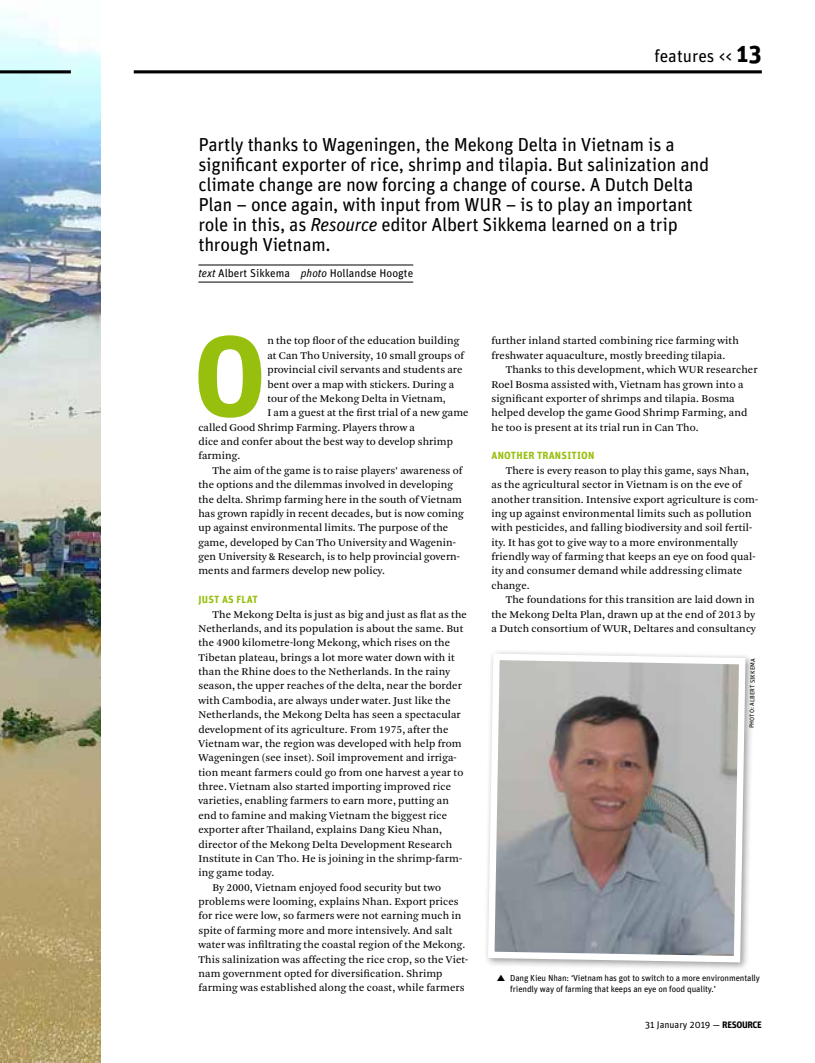
<style>
.page{position:relative;width:815px;height:1063px;background:#fff}
.page>*{position:absolute;margin:0;border:0;box-sizing:border-box;transform-origin:0 0}
.t1{font:700 114.25px "Unit OT";color:#97bf0d}
.t2{font:18.75px/20px "Unit OT";letter-spacing:-.015em;color:#000}
.t3{font:17.5px "Unit OT";color:#000}
.t4{font:11.25px "Unit OT";color:#000}
.t5{font:10.88px/14.4px "Arnhem Blond";letter-spacing:.01em;color:#000}
.t6{font:700 10.38px "Unit OT";letter-spacing:.02em;color:#97bf0d}
.t7{font:9.62px "Unit OT";color:#000}
.t8{font:8.75px/11.2px "Unit OT";letter-spacing:-.015em;color:#000}
.t9{font:6.25px "Unit OT";color:#000}
.s1{font-weight:700;font-size:25px}
.s2{font-style:italic}
.s3{font-size:9.38px}
.s4{font-weight:700;font-size:9.38px}
</style>
<div class="page">
<img style="left:0;top:13px;width:101px;height:1050px">
<hr style="left:0;top:70px;width:71px;height:3px;background:#000">
<hr style="left:134px;top:70px;width:628px;height:3px;background:#000">
<hr style="left:198px;top:282px;width:215px;height:1px;background:#000">
<hr style="left:198px;top:265px;width:215px;height:1px;background:#000">
<div style="left:484px;top:650px;width:270px;height:321px;background:#000;opacity:.4"></div>
<svg style="left:485px;top:650px;width:264px;height:316px;background:#a9a6a6"></svg>
<h3 class="t3" style="left:655px;top:46px;width:109px">features &lt;&lt; <span class="s1">13</span></h3>
<p class="t2" style="left:198px;top:135px;width:512px">Partly thanks to Wageningen, the Mekong Delta in Vietnam is a significant exporter of rice, shrimp and tilapia. But salinization and climate change are now forcing a change of course. A Dutch Delta Plan – once again, with input from WUR – is to play an important role in this, as <span class="s2">Resource</span> editor Albert Sikkema learned on a trip through Vietnam.</p>
<p class="t4" style="left:198px;top:267px;width:216px"><span class="s2">text</span> Albert Sikkema <span class="s2">photo</span> Hollandse Hoogte</p>
<h1 class="t1" style="left:193px;top:307px;width:75px">O</h1>
<p class="t5" style="left:267px;top:334px;width:194px">n the top floor of the education building</p>
<p class="t5" style="left:267px;top:348px;width:198px">at Can Tho University, 10 small groups of</p>
<p class="t5" style="left:267px;top:363px;width:197px">provincial civil servants and students are</p>
<p class="t5" style="left:267px;top:377px;width:188px">bent over a map with stickers. During a</p>
<p class="t5" style="left:267px;top:391px;width:180px">tour of the Mekong Delta in Vietnam,</p>
<p class="t5" style="left:267px;top:406px;width:203px">I am a guest at the first trial of a new game</p>
<p class="t5" style="left:198px;top:420px;width:218px">called Good Shrimp Farming. Players throw a</p>
<p class="t5" style="left:198px;top:435px;width:256px">dice and confer about the best way to develop shrimp</p>
<p class="t5" style="left:198px;top:449px;width:43px">farming.</p>
<p class="t5" style="left:213px;top:463px;width:251px">The aim of the game is to raise players’ awareness of</p>
<p class="t5" style="left:198px;top:478px;width:256px">the options and the dilemmas involved in developing</p>
<p class="t5" style="left:198px;top:492px;width:265px">the delta. Shrimp farming here in the south of Vietnam</p>
<p class="t5" style="left:198px;top:506px;width:267px">has grown rapidly in recent decades, but is now coming</p>
<p class="t5" style="left:198px;top:521px;width:251px">up against environmental limits. The purpose of the</p>
<p class="t5" style="left:198px;top:535px;width:259px">game, developed by Can Tho University and Wagenin-</p>
<p class="t5" style="left:198px;top:550px;width:263px">gen University &amp; Research, is to help provincial govern-</p>
<p class="t5" style="left:198px;top:564px;width:188px">ments and farmers develop new policy.</p>
<p class="t6" style="left:198px;top:593px;width:61px">JUST AS FLAT</p>
<p class="t5" style="left:213px;top:607px;width:256px">The Mekong Delta is just as big and just as flat as the</p>
<p class="t5" style="left:198px;top:621px;width:266px">Netherlands, and its population is about the same. But</p>
<p class="t5" style="left:198px;top:636px;width:253px">the 4900 kilometre-long Mekong, which rises on the</p>
<p class="t5" style="left:198px;top:650px;width:258px">Tibetan plateau, brings a lot more water down with it</p>
<p class="t5" style="left:198px;top:665px;width:253px">than the Rhine does to the Netherlands. In the rainy</p>
<p class="t5" style="left:198px;top:679px;width:265px">season, the upper reaches of the delta, near the border</p>
<p class="t5" style="left:198px;top:693px;width:254px">with Cambodia, are always under water. Just like the</p>
<p class="t5" style="left:198px;top:708px;width:264px">Netherlands, the Mekong Delta has seen a spectacular</p>
<p class="t5" style="left:198px;top:722px;width:252px">development of its agriculture. From 1975, after the</p>
<p class="t5" style="left:198px;top:736px;width:265px">Vietnam war, the region was developed with help from</p>
<p class="t5" style="left:198px;top:751px;width:260px">Wageningen (see inset). Soil improvement and irriga-</p>
<p class="t5" style="left:198px;top:765px;width:266px">tion meant farmers could go from one harvest a year to</p>
<p class="t5" style="left:198px;top:780px;width:254px">three. Vietnam also started importing improved rice</p>
<p class="t5" style="left:198px;top:794px;width:252px">varieties, enabling farmers to earn more, putting an</p>
<p class="t5" style="left:198px;top:808px;width:250px">end to famine and making Vietnam the biggest rice</p>
<p class="t5" style="left:198px;top:823px;width:245px">exporter after Thailand, explains Dang Kieu Nhan,</p>
<p class="t5" style="left:198px;top:837px;width:255px">director of the Mekong Delta Development Research</p>
<p class="t5" style="left:198px;top:851px;width:265px">Institute in Can Tho. He is joining in the shrimp-farm-</p>
<p class="t5" style="left:198px;top:866px;width:77px">ing game today.</p>
<p class="t5" style="left:213px;top:880px;width:230px">By 2000, Vietnam enjoyed food security but two</p>
<p class="t5" style="left:198px;top:895px;width:262px">problems were looming, explains Nhan. Export prices</p>
<p class="t5" style="left:198px;top:909px;width:265px">for rice were low, so farmers were not earning much in</p>
<p class="t5" style="left:198px;top:923px;width:255px">spite of farming more and more intensively. And salt</p>
<p class="t5" style="left:198px;top:938px;width:268px">water was infiltrating the coastal region of the Mekong.</p>
<p class="t5" style="left:198px;top:952px;width:271px">This salinization was affecting the rice crop, so the Viet-</p>
<p class="t5" style="left:198px;top:966px;width:246px">nam government opted for diversification. Shrimp</p>
<p class="t5" style="left:198px;top:981px;width:268px">farming was established along the coast, while farmers</p>
<p class="t5" style="left:491px;top:334px;width:249px">further inland started combining rice farming with freshwater aquaculture, mostly breeding tilapia.</p>
<p class="t5" style="left:491px;top:363px;width:268px;text-indent:14px">Thanks to this development, which WUR researcher Roel Bosma assisted with, Vietnam has grown into a significant exporter of shrimps and tilapia. Bosma helped develop the game Good Shrimp Farming, and he too is present at its trial run in Can Tho.</p>
<p class="t6" style="left:492px;top:449px;width:104px">ANOTHER TRANSITION</p>
<p class="t5" style="left:491px;top:463px;width:268px;text-indent:14px">There is every reason to play this game, says Nhan, as the agricultural sector in Vietnam is on the eve of another transition. Intensive export agriculture is com&shy;ing up against environmental limits such as pollution with pesticides, and falling biodiversity and soil fertil&shy;ity. It has got to give way to a more environmentally friendly way of farming that keeps an eye on food qual&shy;ity and consumer demand while addressing climate change.</p>
<p class="t5" style="left:491px;top:593px;width:266px;text-align:justify;text-indent:14px">The foundations for this transition are laid down in the Mekong Delta Plan, drawn up at the end of 2013 by a Dutch consortium of WUR, Deltares and consultancy</p>
<p class="t9" style="left:748px;top:728px;width:71px;rotate:-89deg">PHOTO: ALBERT SIKKEMA</p>
<p class="t8" style="left:510px;top:972px;width:251px">Dang Kieu Nhan: ‘Vietnam has got to switch to a more environmentally friendly way of farming that keeps an eye on food quality.’</p>
<p class="t7" style="left:645px;top:1019px;width:118px">31 January 2019 <span class="s3">—</span> <span class="s4">RESOURCE</span></p>
</div>
